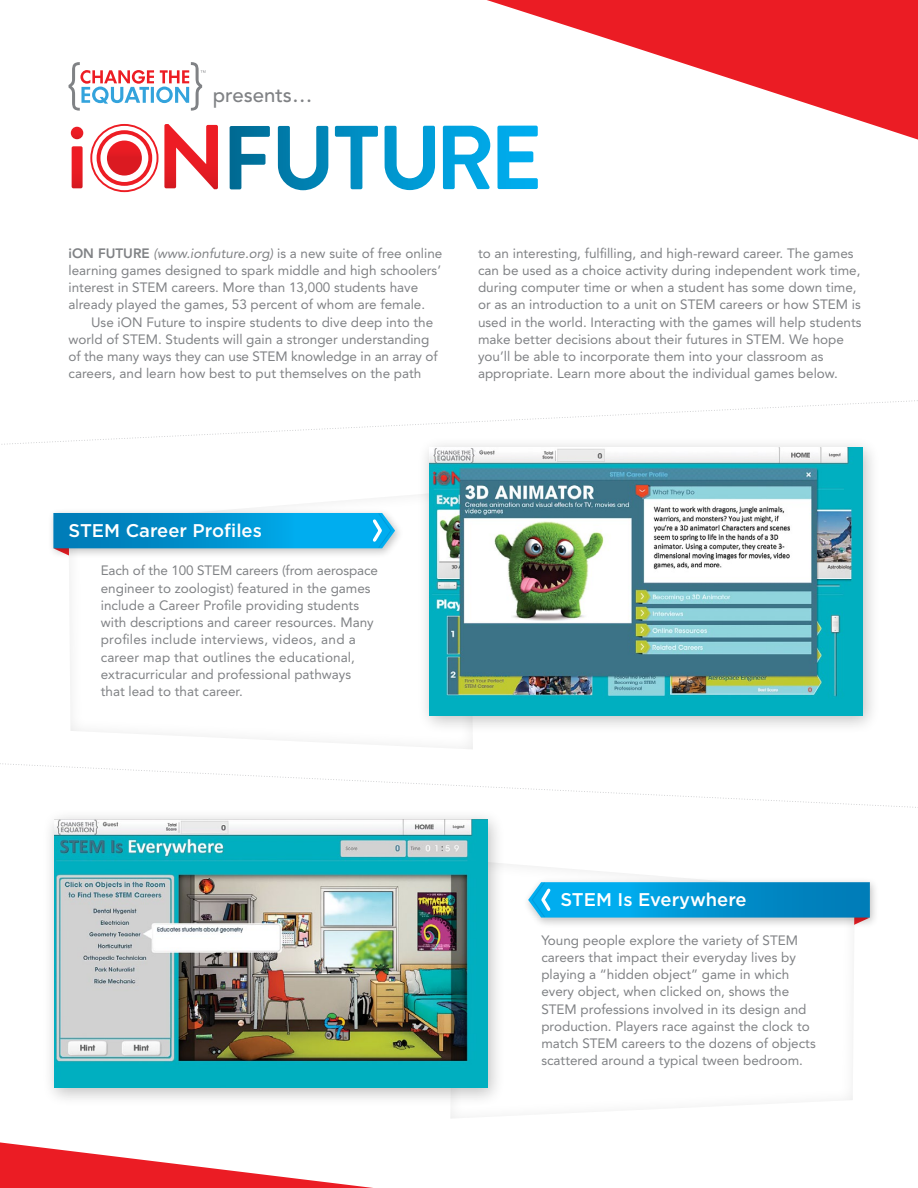
<style>
.page{position:relative;width:918px;height:1188px;background:#fff}
.page>*{position:absolute;margin:0;border:0;box-sizing:border-box;transform-origin:0 0}
.t1{font:500 20.4px "Avenir";color:#808285}
.t2{font:500 18.3px "Gotham";color:#fff}
.t3{font:13.5px/17.2px "Avenir";color:#808285}
.s1{font-weight:800}
.s2{font-style:italic}
</style>
<div class="page">
<svg style="left:230px;top:126px;width:308px;height:64px"></svg>
<svg style="left:90px;top:124px;width:68px;height:68px"></svg>
<svg style="left:71px;top:127px;width:12px;height:12px"></svg>
<svg style="left:72px;top:146px;width:11px;height:42px"></svg>
<svg style="left:164px;top:124px;width:54px;height:65px"></svg>
<svg style="left:107px;top:141px;width:35px;height:35px"></svg>
<svg style="left:69px;top:62px;width:136px;height:49px"></svg>
<svg style="left:1px;top:400px;width:917px;height:45px"></svg>
<svg style="left:0;top:763px;width:918px;height:45px"></svg>
<svg style="left:442px;top:0;width:476px;height:144px"></svg>
<svg style="left:0;top:1142px;width:373px;height:46px"></svg>
<div style="left:47px;top:507px;width:357px;height:52px;background:#fbfbfb"></div>
<div style="left:523px;top:877px;width:357px;height:51px;background:#000;opacity:.25"></div>
<svg style="left:53px;top:512px;width:342px;height:44px;background:#32a6d7"></svg>
<svg style="left:528px;top:881px;width:342px;height:45px;background:#36a8d8"></svg>
<div style="left:417px;top:436px;width:463px;height:298px;background:#000;opacity:.25"></div>
<img style="left:429px;top:447px;width:433px;height:268px">
<div style="left:42px;top:808px;width:463px;height:299px;background:#000;opacity:.25"></div>
<img style="left:54px;top:820px;width:433px;height:268px">
<h1 class="t1" style="left:213px;top:83px;width:101px">presents…</h1>
<p class="t3" style="left:69px;top:244px;width:375px"><span class="s1">iON FUTURE</span> <span class="s2">(www.ionfuture.org)</span> is a new suite of free online learning games designed to spark middle and high schoolers’ interest in STEM careers. More than 13,000 students have already played the games, 53 percent of whom are female.</p>
<p class="t3" style="left:69px;top:313px;width:371px;text-indent:23px">Use iON Future to inspire students to dive deep into the world of STEM. Students will gain a stronger understanding of the many ways they can use STEM knowledge in an array of careers, and learn how best to put themselves on the path</p>
<p class="t3" style="left:478px;top:244px;width:385px">to an interesting, fulfilling, and high-reward career. The games can be used as a choice activity during independent work time, during computer time or when a student has some down time, or as an introduction to a unit on STEM careers or how STEM is used in the world. Interacting with the games will help students make better decisions about their futures in STEM. We hope you’ll be able to incorporate them into your classroom as appropriate. Learn more about the individual games below.</p>
<h2 class="t2" style="left:69px;top:520px;width:195px">STEM Career Profiles</h2>
<p class="t3" style="left:101px;top:562px;width:279px">Each of the 100 STEM careers (from aerospace engineer to zoologist) featured in the games include a Career Profile providing students with descriptions and career resources. Many profiles include interviews, videos, and a career map that outlines the educational, extracurricular and professional pathways that lead to that career.</p>
<h2 class="t2" style="left:560px;top:889px;width:188px">STEM Is Everywhere</h2>
<p class="t3" style="left:541px;top:931px;width:276px">Young people explore the variety of STEM careers that impact their everyday lives by playing a “hidden object” game in which every object, when clicked on, shows the STEM professions involved in its design and production. Players race against the clock to match STEM careers to the dozens of objects scattered around a typical tween bedroom.</p>
</div>
